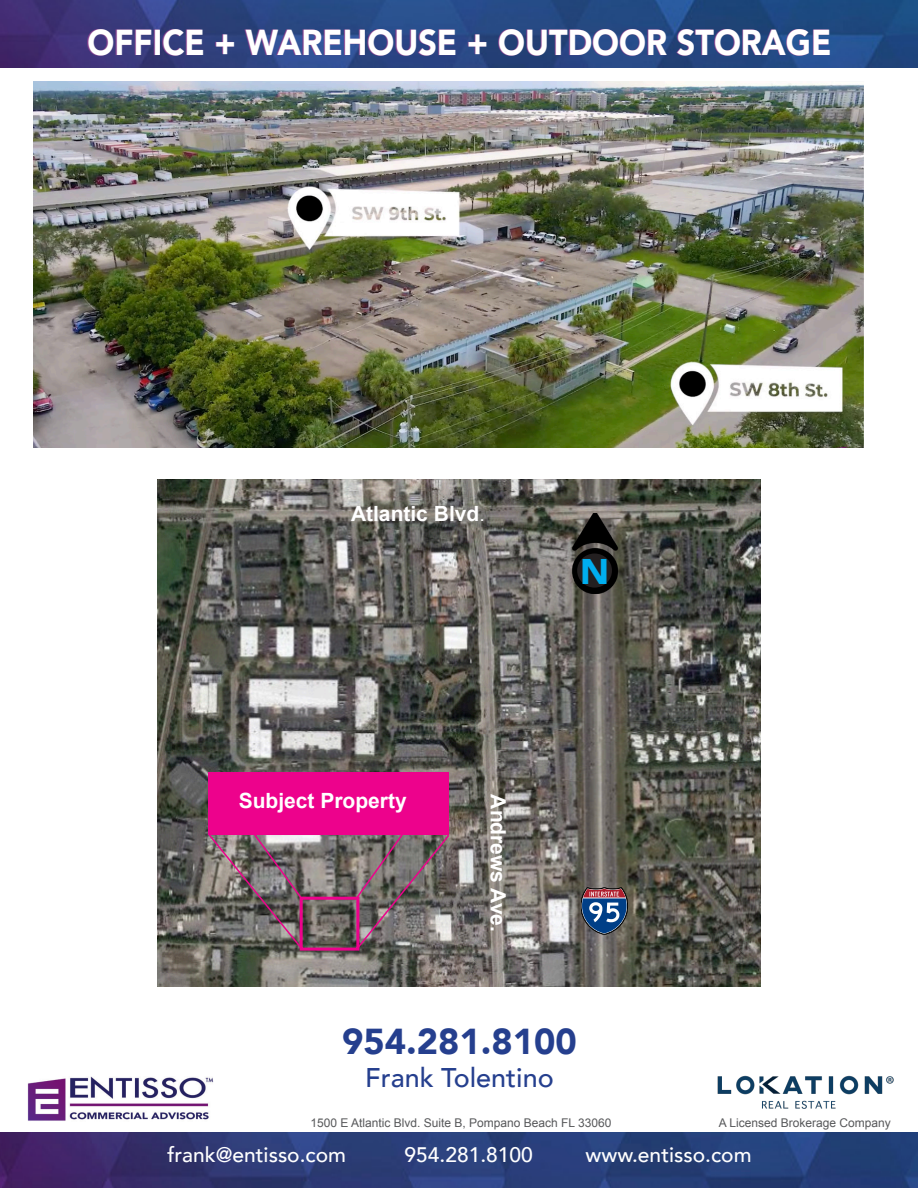
<style>
.page{position:relative;width:918px;height:1188px;background:#fff}
.page>*{position:absolute;margin:0;border:0;box-sizing:border-box;transform-origin:0 0}
.t1{font:900 36px "Avenir";color:#fff;scale:.9 1}
.t2{font:900 36px "Avenir";color:#253f8e}
.t3{font:900 35.55px "Avenir";color:#00aeef}
.t4{font:500 27px "Avenir";color:#253f8e}
.t5{font:500 21px "Avenir";color:#fff}
.t6{font:700 21px "Arial";color:#fff}
.t7{font:12px "Arial";color:#57585a}
.s1{font-weight:400;font-size:19.5px}
</style>
<div class="page">
<img style="left:0;top:1133px;width:918px;height:55px">
<img style="left:0;top:0;width:918px;height:68px">
<svg style="left:87px;top:29px;width:742px;height:27px;background:#504286"></svg>
<img style="left:27px;top:1076px;width:187px;height:45px">
<img style="left:717px;top:1075px;width:176px;height:34px">
<img style="left:34px;top:81px;width:830px;height:366px">
<img style="left:158px;top:479px;width:602px;height:507px">
<img style="left:554px;top:513px;width:81px;height:81px">
<div style="left:577px;top:554px;width:35px;height:34px;background:#231f20;border-radius:50%"></div>
<svg style="left:581px;top:888px;width:47px;height:46px;background:#576283"></svg>
<div style="left:300px;top:897px;width:59px;height:54px;border:3px solid #ed028c"></div>
<div style="left:208px;top:772px;width:241px;height:63px;background:#ed028c"></div>
<svg style="left:355px;top:781px;width:96px;height:169px"></svg>
<svg style="left:207px;top:782px;width:96px;height:168px"></svg>
<p class="t1" style="left:87px;top:12px;width:828px">OFFICE + WAREHOUSE + OUTDOOR STORAGE</p>
<p class="t6" style="left:351px;top:499px;width:135px">Atlantic Blvd<span class="s1">.</span></p>
<p class="t3" style="left:580px;top:541px;width:31px">N</p>
<p class="t6" style="left:239px;top:786px;width:170px">Subject Property</p>
<p class="t6" style="left:512px;top:794px;width:139px;rotate:90deg">Andrews Ave.</p>
<p class="t2" style="left:342px;top:1011px;width:236px">954.281.8100</p>
<p class="t4" style="left:365px;top:1055px;width:190px">Frank Tolentino</p>
<p class="t7" style="left:310px;top:1115px;width:303px">1500 E Atlantic Blvd. Suite B, Pompano Beach FL 33060</p>
<p class="t7" style="left:719px;top:1115px;width:174px">A Licensed Brokerage Company</p>
<h3 class="t5" style="left:167px;top:1137px;width:180px">frank@entisso.com</h3>
<h3 class="t5" style="left:405px;top:1137px;width:130px">954.281.8100</h3>
<h3 class="t5" style="left:585px;top:1137px;width:168px">www.entisso.com</h3>
</div>
